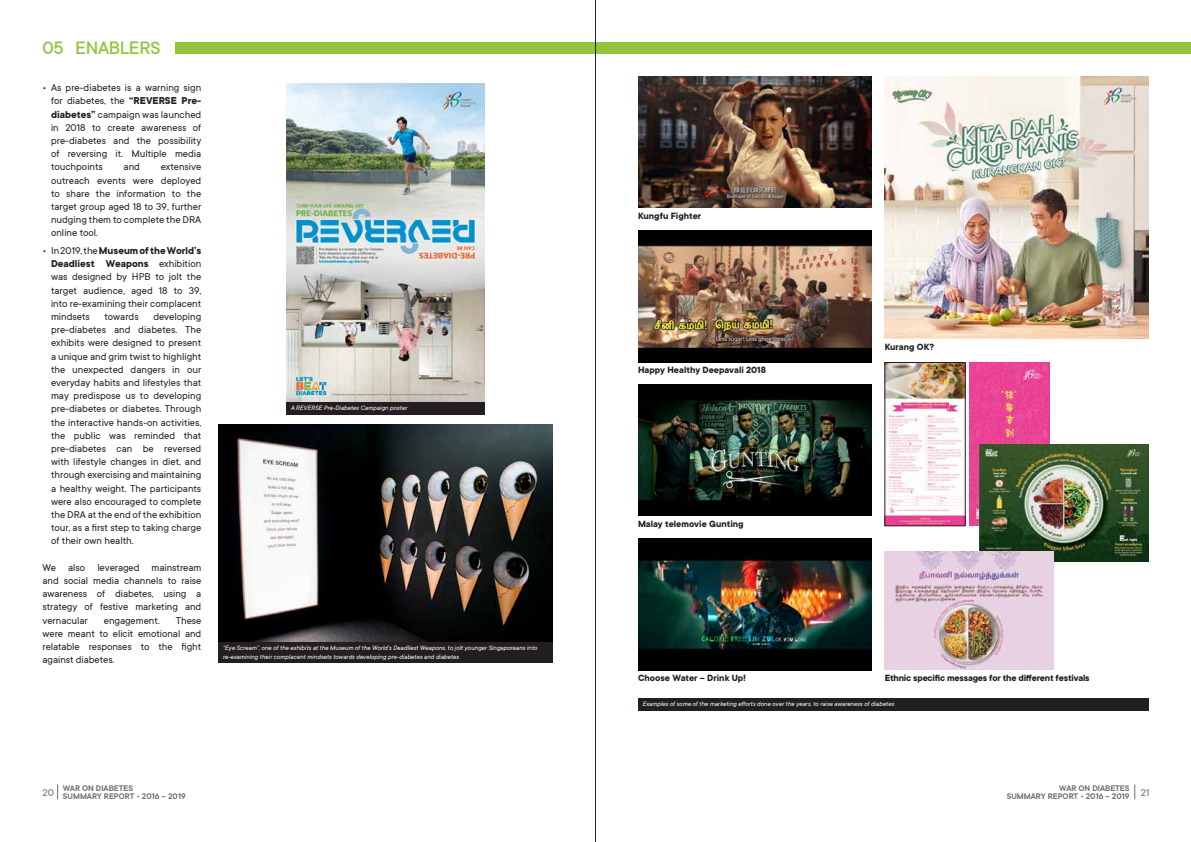
<style>
.page{position:relative;width:1191px;height:842px;background:#fff}
.page>*{position:absolute;margin:0;border:0;box-sizing:border-box;transform-origin:0 0}
.t1{font:500 20px "TT Commons";letter-spacing:-.02em;color:#96c13d}
.t2{font:11px/13.2px "TT Commons";color:#231f20;text-align:justify}
.t3{font:11px "TT Commons";color:#6d6e71}
.t4{font:700 10px "TT Commons";color:#231f20}
.t5{font:700 10px "TT Commons";letter-spacing:-.02em;color:#231f20}
.t6{font:600 9px/8.8px "TT Commons";color:#6d6e71}
.t7{font:italic 7px/8.4px "TT Commons";letter-spacing:-.005em;color:#fff}
.s1{font-weight:700}
</style>
<div class="page">
<img style="left:886px;top:364px;width:77px;height:160px">
<div style="left:176px;top:43px;width:1015px;height:11px;background:#96c13d"></div>
<img style="left:286px;top:84px;width:199px;height:318px">
<div style="left:286px;top:402px;width:199px;height:13px;background:#231f20"></div>
<div style="left:638px;top:698px;width:510px;height:12px;background:#231f20"></div>
<img style="left:884px;top:77px;width:264px;height:262px">
<img style="left:638px;top:77px;width:233px;height:131px">
<img style="left:638px;top:539px;width:233px;height:131px">
<img style="left:638px;top:385px;width:233px;height:131px">
<img style="left:638px;top:231px;width:233px;height:131px">
<img style="left:969px;top:362px;width:80px;height:164px">
<img style="left:979px;top:444px;width:169px;height:118px">
<img style="left:884px;top:552px;width:169px;height:117px">
<img style="left:218px;top:424px;width:335px;height:218px">
<div style="left:218px;top:642px;width:335px;height:21px;background:#231f20"></div>
<hr style="left:595px;top:0;width:1px;height:842px;background:#231f20">
<svg style="left:57px;top:784px;width:1px;height:15px"></svg>
<svg style="left:1134px;top:784px;width:1px;height:15px"></svg>
<h1 class="t1" style="left:43px;top:36px;width:119px">05 ENABLERS</h1>
<p class="t2" style="left:51px;top:81px;width:152px;text-indent:-9px">• As pre-diabetes is a warning sign for diabetes, the <span class="s1">“REVERSE Pre&shy;diabetes”</span> campaign was launched in 2018 to create awareness of pre-diabetes and the possibility of reversing it. Multiple media touchpoints</p>
<p class="t2" style="left:124px;top:161px;width:18px">and</p>
<p class="t2" style="left:51px;top:161px;width:152px;text-indent:110px">extensive outreach events were deployed to share the information to the target group aged 18 to 39, further nudging them to complete the DRA online tool.</p>
<p class="t2" style="left:51px;top:244px;width:152px;text-indent:-9px">• In 2019, the <span class="s1">Museum of the World’s Deadliest Weapons</span> exhibition was designed by HPB to jolt the target audience, aged 18 to 39, into re-examining their complacent mindsets</p>
<p class="t2" style="left:51px;top:310px;width:152px;text-indent:102px">developing pre-diabetes and diabetes. The exhibits were designed to present a unique and grim twist to highlight the unexpected dangers in our everyday habits and lifestyles that may predispose us to developing pre-diabetes or diabetes. Through the interactive hands-on activities, the public was reminded that pre-diabetes can be reversed with lifestyle changes in diet, and through exercising and maintaining a healthy weight. The participants were also encouraged to complete the DRA at the end of the exhibition tour, as a first step to taking charge of their own health.</p>
<p class="t2" style="left:43px;top:561px;width:160px">We also leveraged mainstream and social media channels to raise awareness of diabetes, using a strategy of festive marketing and vernacular</p>
<p class="t2" style="left:104px;top:310px;width:36px">towards</p>
<p class="t2" style="left:43px;top:614px;width:160px;text-indent:133px">These were meant to elicit emotional and relatable responses to the fight against diabetes.</p>
<p class="t2" style="left:104px;top:614px;width:57px">engagement.</p>
<p class="t7" style="left:291px;top:404px;width:118px">A REVERSE Pre-Diabetes Campaign poster</p>
<p class="t7" style="left:223px;top:644px;width:316px">“Eye Scream”, one of the exhibits at the Museum of the World’s Deadliest Weapons, to jolt younger Singaporeans into re-examining their complacent mindsets towards developing pre-diabetes and diabetes</p>
<p class="t4" style="left:638px;top:210px;width:65px">Kungfu Fighter</p>
<p class="t4" style="left:638px;top:364px;width:129px">Happy Healthy Deepavali 2018</p>
<p class="t4" style="left:638px;top:518px;width:107px">Malay telemovie Gunting</p>
<p class="t4" style="left:638px;top:672px;width:110px">Choose Water – Drink Up!</p>
<p class="t4" style="left:884px;top:341px;width:51px">Kurang OK?</p>
<p class="t5" style="left:884px;top:672px;width:206px">Ethnic specific messages for the different festivals</p>
<p class="t7" style="left:642px;top:700px;width:253px">Examples of some of the marketing efforts done over the years, to raise awareness of diabetes</p>
<p class="t6" style="left:63px;top:784px;width:124px">WAR ON DIABETES<br>SUMMARY REPORT • 2016 – 2019</p>
<p class="t6" style="left:1006px;top:784px;width:124px;text-align:right">WAR ON DIABETES<br>SUMMARY REPORT • 2016 – 2019</p>
<p class="t3" style="left:43px;top:786px;width:13px">20</p>
<p class="t3" style="left:1141px;top:786px;width:10px">21</p>
</div>
